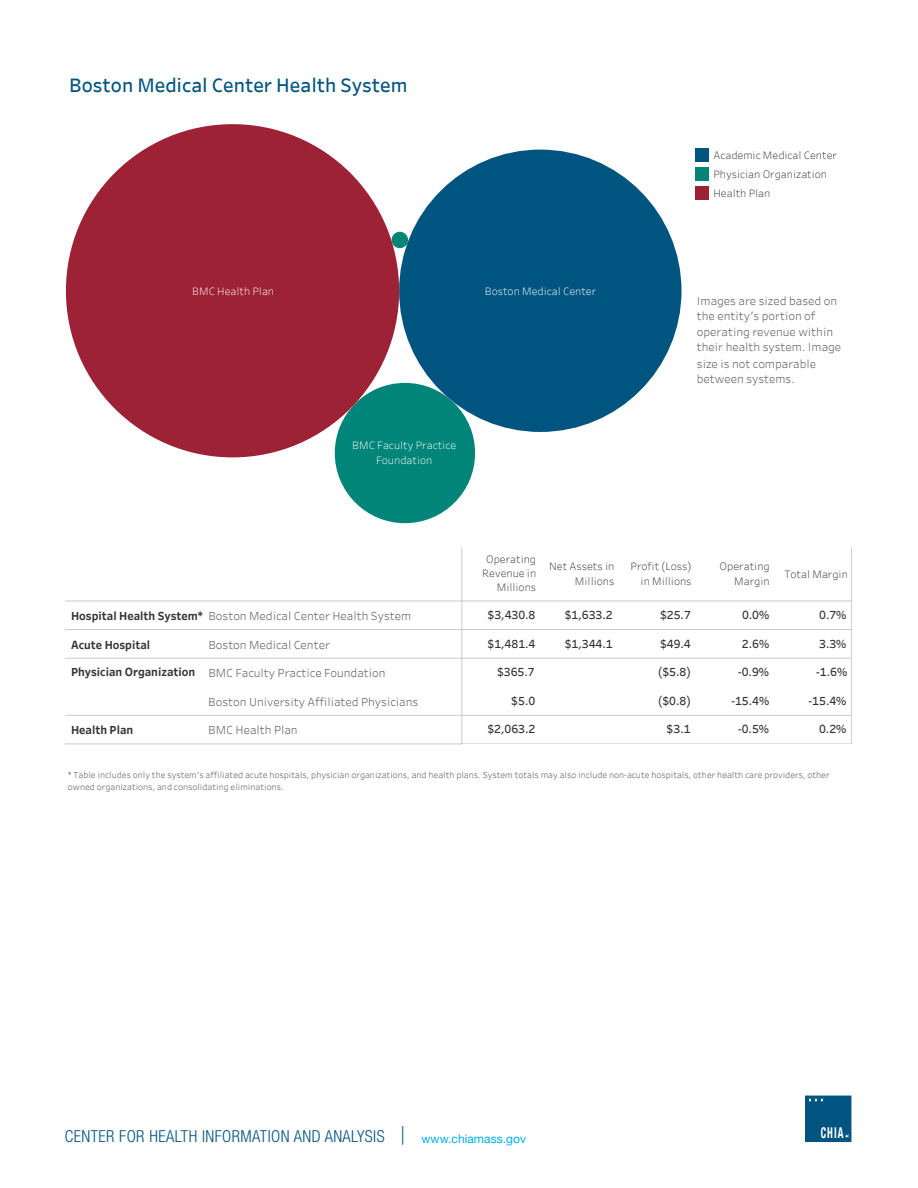
<style>
.page{position:relative;width:918px;height:1188px;background:#fff}
.page>*{position:absolute;margin:0;border:0;box-sizing:border-box;transform-origin:0 0}
.t1{font:19.05px "Tableau Book 0 75";color:#005480}
.t2{font:18.6px "Minion Pro";color:#005480;scale:.81 1}
.t3{font:300 condensed 16.5px "Helvetica Neue LT Pro";letter-spacing:.025em;color:#005480}
.t4{font:700 condensed 14.85px "Helvetica Neue";color:#fff;scale:.7 1}
.Paragraph_Style_2{font:12px "Helvetica Neue";letter-spacing:.005em;color:#00aeef}
.t5{font:11.4px/15.6px "Tableau Book 0 50";color:#666}
.t6{font:11.4px "Tableau Medium 0 50";color:#333}
.t7{font:11.4px "Tableau Bold 0 75";color:#333}
.t8{font:10.5px/14.2px "Tableau Light 0 50";color:#333;text-align:right}
.t9{font:10.5px/14.2px "Tableau Light 0 50";color:#fff;text-align:center}
.t10{font:8.55px/11.4px "Tableau Book 0 50";color:#666}
.s1{font-family:"Tableau Bold 0 75";color:#333}
</style>
<div class="page">
<div style="left:806px;top:1096px;width:45px;height:45px;background:#005480"></div>
<div style="left:805px;top:1096px;width:46px;height:46px;border:1px solid #005480"></div>
<svg style="left:808px;top:1098px;width:16px;height:4px"></svg>
<svg style="left:845px;top:1134px;width:4px;height:4px"></svg>
<div style="left:392px;top:232px;width:16px;height:16px;background:#008578;border-radius:50%"></div>
<div style="left:335px;top:383px;width:140px;height:140px;background:#008578;border-radius:50%"></div>
<div style="left:399px;top:150px;width:282px;height:282px;background:#005480;border-radius:50%"></div>
<div style="left:66px;top:124px;width:333px;height:333px;background:#9d2235;border-radius:50%"></div>
<hr style="left:461px;top:548px;width:1px;height:53px;background:#cbcbcb">
<hr style="left:851px;top:548px;width:1px;height:53px;background:#cbcbcb">
<hr style="left:65px;top:601px;width:397px;height:1px;background:#cbcbcb">
<hr style="left:65px;top:629px;width:397px;height:1px;background:#cbcbcb">
<hr style="left:65px;top:658px;width:397px;height:1px;background:#cbcbcb">
<hr style="left:65px;top:715px;width:397px;height:1px;background:#cbcbcb">
<hr style="left:65px;top:743px;width:397px;height:1px;background:#cbcbcb">
<hr style="left:462px;top:601px;width:1px;height:143px;background:#cbcbcb">
<hr style="left:851px;top:601px;width:1px;height:143px;background:#cbcbcb">
<hr style="left:462px;top:601px;width:390px;height:1px;background:#cbcbcb">
<hr style="left:462px;top:629px;width:390px;height:1px;background:#cbcbcb">
<hr style="left:462px;top:658px;width:390px;height:1px;background:#cbcbcb">
<hr style="left:462px;top:715px;width:390px;height:1px;background:#cbcbcb">
<hr style="left:462px;top:743px;width:390px;height:1px;background:#cbcbcb">
<div style="left:695px;top:148px;width:14px;height:14px;background:#005480"></div>
<div style="left:695px;top:167px;width:14px;height:14px;background:#008578"></div>
<div style="left:695px;top:186px;width:14px;height:14px;background:#9d2235"></div>
<p class="t1" style="left:69px;top:71px;width:340px">Boston Medical Center Health System</p>
<p class="t9" style="left:192px;top:284px;width:83px">BMC Health Plan</p>
<p class="t9" style="left:485px;top:284px;width:113px">Boston Medical Center</p>
<p class="t9" style="left:352px;top:438px;width:105px">BMC Faculty Practice<br>Foundation</p>
<p class="t8" style="left:713px;top:145px;width:125px;line-height:19px;text-align:left">Academic Medical Center<br>Physician Organization<br>Health Plan</p>
<p class="t5" style="left:697px;top:292px;width:146px">Images are sized based on the entity's portion of operating revenue within their health system. Image size is not comparable between systems.</p>
<p class="t5" style="left:71px;top:608px;width:342px"><span class="s1">Hospital Health System*</span> Boston Medical Center Health System</p>
<p class="t7" style="left:71px;top:636px;width:81px">Acute Hospital</p>
<p class="t5" style="left:208px;top:636px;width:123px">Boston Medical Center</p>
<p class="t5" style="left:71px;top:665px;width:316px"><span class="s1">Physician Organization</span> BMC Faculty Practice Foundation</p>
<p class="t5" style="left:208px;top:693px;width:211px">Boston University Affiliated Physicians</p>
<p class="t7" style="left:71px;top:722px;width:64px">Health Plan</p>
<p class="t5" style="left:208px;top:722px;width:91px">BMC Health Plan</p>
<p class="t8" style="left:482px;top:551px;width:55px">Operating<br>Revenue in<br>Millions</p>
<p class="t8" style="left:549px;top:559px;width:67px">Net Assets in<br>Millions</p>
<p class="t8" style="left:631px;top:559px;width:63px">Profit (Loss) in Millions</p>
<p class="t8" style="left:720px;top:559px;width:52px">Operating<br>Margin</p>
<p class="t8" style="left:785px;top:567px;width:65px">Total Margin</p>
<p class="t6" style="left:488px;top:607px;width:49px">$3,430.8</p>
<p class="t6" style="left:565px;top:607px;width:49px">$1,633.2</p>
<p class="t6" style="left:660px;top:607px;width:32px">$25.7</p>
<p class="t6" style="left:742px;top:607px;width:29px">0.0%</p>
<p class="t6" style="left:819px;top:607px;width:29px">0.7%</p>
<p class="t6" style="left:488px;top:635px;width:49px">$1,481.4</p>
<p class="t6" style="left:565px;top:635px;width:49px">$1,344.1</p>
<p class="t6" style="left:660px;top:635px;width:32px">$49.4</p>
<p class="t6" style="left:742px;top:635px;width:29px">2.6%</p>
<p class="t6" style="left:819px;top:635px;width:29px">3.3%</p>
<p class="t6" style="left:497px;top:664px;width:39px">$365.7</p>
<p class="t6" style="left:511px;top:692px;width:25px">$5.0</p>
<p class="t6" style="left:658px;top:664px;width:34px">($5.8)</p>
<p class="t6" style="left:658px;top:692px;width:34px">($0.8)</p>
<p class="t6" style="left:738px;top:664px;width:32px">-0.9%</p>
<p class="t6" style="left:731px;top:692px;width:39px">-15.4%</p>
<p class="t6" style="left:816px;top:664px;width:32px">-1.6%</p>
<p class="t6" style="left:809px;top:692px;width:39px">-15.4%</p>
<p class="t6" style="left:487px;top:721px;width:49px">$2,063.2</p>
<p class="t6" style="left:667px;top:721px;width:25px">$3.1</p>
<p class="t6" style="left:738px;top:721px;width:32px">-0.5%</p>
<p class="t6" style="left:819px;top:721px;width:29px">0.2%</p>
<p class="t10" style="left:68px;top:769px;width:763px">* Table includes only the system's affiliated acute hospitals, physician organizations, and health plans. System totals may also include non-acute hospitals, other health care providers, other owned organizations, and consolidating eliminations.</p>
<p class="t3" style="left:65px;top:1127px;width:321px">CENTER FOR HEALTH INFORMATION AND ANALYSIS</p>
<p class="t2" style="left:401px;top:1122px;width:6px">|</p>
<p class="Paragraph_Style_2" style="left:422px;top:1130px;width:106px">www.chiamass.gov</p>
<p class="t4" style="left:821px;top:1120px;width:34px">CHIA</p>
</div>
